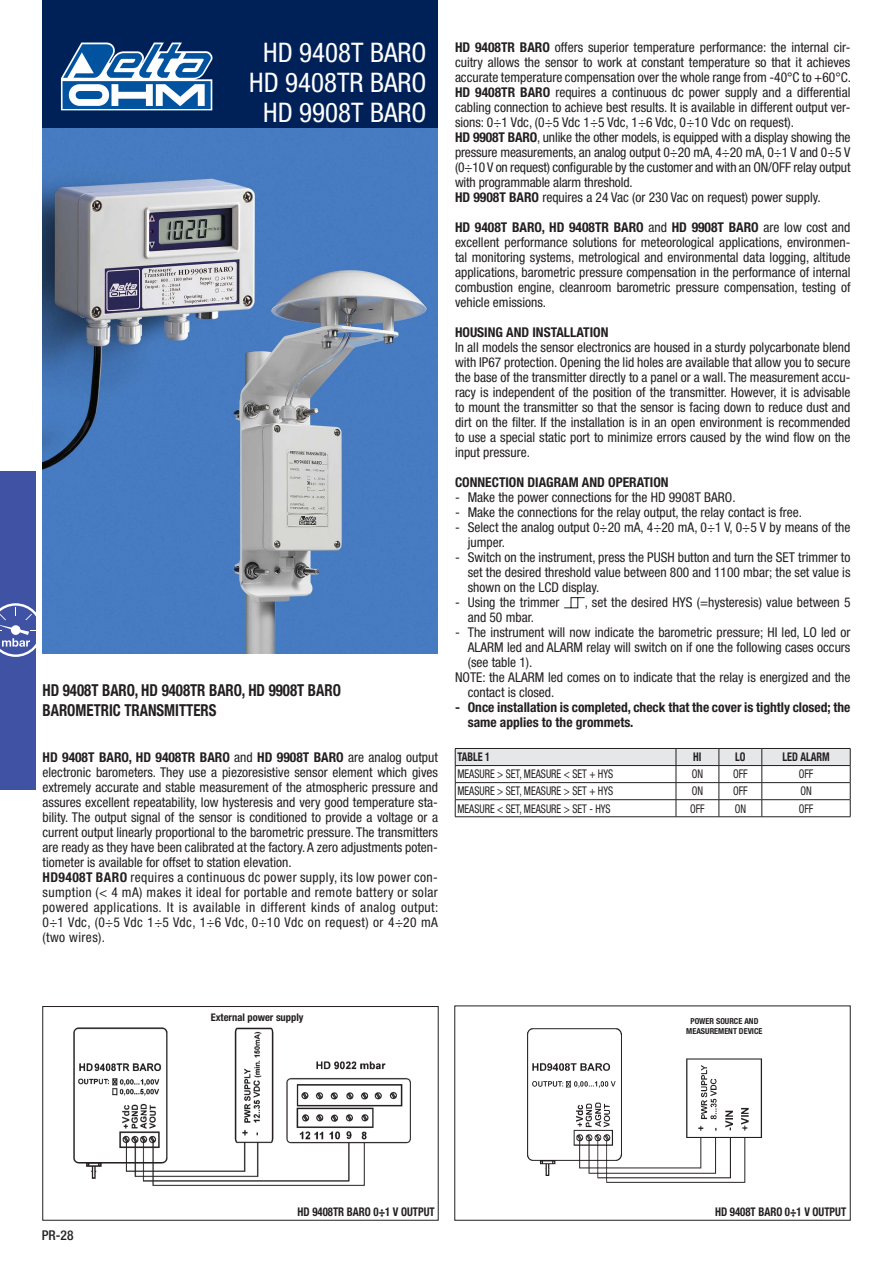
<style>
.page{position:relative;width:893px;height:1263px;background:#fff}
.page>*{position:absolute;margin:0;border:0;box-sizing:border-box;transform-origin:0 0}
.t1{font:condensed 27px "Helvetica Neue LT Std";color:#fff}
.t2{font:700 condensed 16.5px "Helvetica Neue LT Std";color:#231f20;scale:.9 1}
.Body_Text{font:condensed 13.5px/15px "Helvetica Neue LT Std";color:#231f20;text-align:justify}
.heading_2{font:condensed 13.5px/15px "Helvetica Neue LT Std";color:#231f20;text-align:justify}
.List_Bullet{font:condensed 13.5px/15px "Helvetica Neue LT Std";color:#231f20;text-align:justify}
.List_Bullet-2{font:700 condensed 13.5px/15px "Helvetica Neue LT Std";color:#231f20}
.Body_Text-2{font:700 condensed 13.5px "Helvetica Neue LT Std";color:#231f20}
.heading_1{font:700 condensed 13.5px "Helvetica Neue LT Std";color:#231f20}
.t3{font:500 condensed 13.5px "Helvetica Neue LT Std";color:#231f20}
.t4{font:condensed 12px "Helvetica Neue LT Std";color:#231f20;scale:.85 1}
.Body_Text-3{font:700 condensed 12px "Helvetica Neue LT Std";color:#231f20;scale:.9 1}
.heading_2-2{font:700 condensed 12px "Helvetica Neue LT Std";color:#231f20;scale:.85 1}
.List_Bullet-3{font:700 condensed 10.5px "Helvetica Neue LT Std";color:#231f20}
.List_Bullet-4{font:700 condensed 8.25px "Helvetica Neue LT Std";color:#231f20}
.s1{font-weight:700}
</style>
<div class="page">
<div style="left:0;top:471px;width:36px;height:318px;background:#4052a3"></div>
<svg style="left:0;top:603px;width:43px;height:54px"></svg>
<img style="left:43px;top:128px;width:395px;height:525px">
<div style="left:43px;top:0;width:395px;height:128px;background:#002158"></div>
<svg style="left:61px;top:43px;width:152px;height:67px;background:#6792bd"></svg>
<img style="left:73px;top:1027px;width:338px;height:159px">
<div style="left:43px;top:1006px;width:395px;height:214px;border:1px solid #231f20"></div>
<img style="left:527px;top:1028px;width:235px;height:155px">
<svg style="left:564px;top:597px;width:21px;height:11px"></svg>
<svg style="left:455px;top:748px;width:396px;height:68px"></svg>
<hr style="left:455px;top:816px;width:221px;height:1px;background:#231f20">
<hr style="left:676px;top:816px;width:43px;height:1px;background:#231f20">
<hr style="left:719px;top:816px;width:43px;height:1px;background:#231f20">
<hr style="left:762px;top:816px;width:88px;height:1px;background:#231f20">
<p class="t1" style="left:263px;top:37px;width:165px">HD 9408T BARO</p>
<p class="t1" style="left:249px;top:67px;width:179px">HD 9408TR BARO</p>
<p class="t1" style="left:263px;top:97px;width:165px">HD 9908T BARO</p>
<p class="t2" style="left:43px;top:680px;width:333px">HD 9408T BARO, HD 9408TR BARO, HD 9908T BARO</p>
<p class="t2" style="left:43px;top:700px;width:195px">BAROMETRIC TRANSMITTERS</p>
<p class="heading_2" style="left:43px;top:749px;width:397px"><span class="s1">HD 9408T BARO, HD 9408TR BARO</span> and <span class="s1">HD 9908T BARO</span> are analog output electronic barometers. They use a piezoresistive sensor element which gives extremely accurate and stable measurement of the atmospheric pressure and assures excellent repeatability, low hysteresis and very good temperature sta&shy;bility. The output signal of the sensor is conditioned to provide a voltage or a current output linearly proportional to the barometric pressure. The transmitters are ready as they have been calibrated at the factory. A zero adjustments poten&shy;tiometer is available for offset to station elevation.</p>
<p class="Body_Text" style="left:43px;top:869px;width:397px"><span class="s1">HD9408T BARO</span> requires a continuous dc power supply, its low power con&shy;sumption (&lt; 4 mA) makes it ideal for portable and remote battery or solar powered applications. It is available in different kinds of analog output:<br>0÷1 Vdc, (0÷5 Vdc 1÷5 Vdc, 1÷6 Vdc, 0÷10 Vdc on request) or 4÷20 mA (two wires).</p>
<p class="heading_2" style="left:455px;top:40px;width:397px"><span class="s1">HD 9408TR BARO</span> offers superior temperature performance: the internal cir&shy;cuitry allows the sensor to work at constant temperature so that it achieves accurate temperature compensation over the whole range from -40°C to +60°C.</p>
<p class="Body_Text" style="left:455px;top:85px;width:397px"><span class="s1">HD 9408TR BARO</span> requires a continuous dc power supply and a differential cabling connection to achieve best results. It is available in different output ver&shy;sions: 0÷1 Vdc, (0÷5 Vdc 1÷5 Vdc, 1÷6 Vdc, 0÷10 Vdc on request).</p>
<p class="Body_Text" style="left:455px;top:130px;width:397px"><span class="s1">HD 9908T BARO</span>, unlike the other models, is equipped with a display showing the pressure measurements, an analog output 0÷20 mA, 4÷20 mA, 0÷1 V and 0÷5 V (0÷10 V on request) configurable by the customer and with an ON/OFF relay output with programmable alarm threshold.</p>
<p class="Body_Text" style="left:455px;top:190px;width:367px"><span class="s1">HD 9908T BARO</span> requires a 24 Vac (or 230 Vac on request) power supply.</p>
<p class="heading_2" style="left:455px;top:220px;width:397px"><span class="s1">HD 9408T BARO, HD 9408TR BARO</span> and <span class="s1">HD 9908T BARO</span> are low cost and excellent performance solutions for meteorological applications, environmen&shy;tal monitoring systems, metrological and environmental data logging, altitude applications, barometric pressure compensation in the performance of internal combustion engine, cleanroom barometric pressure compensation, testing of vehicle emissions.</p>
<p class="heading_1" style="left:455px;top:324px;width:155px">HOUSING AND INSTALLATION</p>
<p class="Body_Text" style="left:455px;top:340px;width:397px">In all models the sensor electronics are housed in a sturdy polycarbonate blend with IP67 protection. Opening the lid holes are available that allow you to secure the base of the transmitter directly to a panel or a wall. The measurement accu&shy;racy is independent of the position of the transmitter. However, it is advisable to mount the transmitter so that the sensor is facing down to reduce dust and dirt on the filter. If the installation is in an open environment is recommended to use a special static port to minimize errors caused by the wind flow on the input pressure.</p>
<p class="Body_Text-2" style="left:455px;top:474px;width:215px">CONNECTION DIAGRAM AND OPERATION</p>
<p class="List_Bullet" style="left:455px;top:490px;width:282px">- Make the power connections for the HD 9908T BARO.</p>
<p class="List_Bullet" style="left:455px;top:505px;width:349px">- Make the connections for the relay output, the relay contact is free.</p>
<p class="List_Bullet" style="left:468px;top:520px;width:384px;text-indent:-13px">- Select the analog output 0÷20 mA, 4÷20 mA, 0÷1 V, 0÷5 V by means of the jumper.</p>
<p class="List_Bullet" style="left:468px;top:550px;width:384px;text-indent:-13px">- Switch on the instrument, press the PUSH button and turn the SET trimmer to set the desired threshold value between 800 and 1100 mbar; the set value is shown on the LCD display.</p>
<p class="List_Bullet" style="left:455px;top:595px;width:106px">- Using the trimmer</p>
<p class="List_Bullet" style="left:585px;top:595px;width:267px">, set the desired HYS (=hysteresis) value between 5</p>
<p class="List_Bullet" style="left:468px;top:610px;width:68px">and 50 mbar.</p>
<p class="List_Bullet" style="left:468px;top:625px;width:384px;text-indent:-13px">- The instrument will now indicate the barometric pressure; HI led, LO led or ALARM led and ALARM relay will switch on if one the following cases occurs (see table 1).</p>
<p class="Body_Text" style="left:468px;top:670px;width:384px;text-indent:-13px">NOTE: the ALARM led comes on to indicate that the relay is energized and the contact is closed.</p>
<p class="List_Bullet-2" style="left:468px;top:700px;width:384px;text-indent:-13px">- Once installation is completed, check that the cover is tightly closed; the same applies to the grommets.</p>
<p class="heading_2-2" style="left:457px;top:750px;width:40px">TABLE 1</p>
<p class="heading_2-2" style="left:693px;top:750px;width:11px">HI</p>
<p class="heading_2-2" style="left:735px;top:750px;width:14px">LO</p>
<p class="heading_2-2" style="left:782px;top:750px;width:57px">LED ALARM</p>
<p class="t4" style="left:457px;top:767px;width:185px">MEASURE &gt; SET, MEASURE &lt; SET + HYS</p>
<p class="t4" style="left:692px;top:767px;width:15px">ON</p>
<p class="t4" style="left:733px;top:767px;width:19px">OFF</p>
<p class="t4" style="left:799px;top:767px;width:19px">OFF</p>
<p class="t4" style="left:457px;top:784px;width:185px">MEASURE &gt; SET, MEASURE &gt; SET + HYS</p>
<p class="t4" style="left:692px;top:784px;width:15px">ON</p>
<p class="t4" style="left:733px;top:784px;width:19px">OFF</p>
<p class="t4" style="left:800px;top:784px;width:15px">ON</p>
<p class="t4" style="left:457px;top:801px;width:182px">MEASURE &lt; SET, MEASURE &gt; SET - HYS</p>
<p class="t4" style="left:690px;top:801px;width:19px">OFF</p>
<p class="t4" style="left:735px;top:801px;width:15px">ON</p>
<p class="t4" style="left:799px;top:801px;width:19px">OFF</p>
<p class="List_Bullet-3" style="left:211px;top:1011px;width:94px">External power supply</p>
<p class="List_Bullet-4" style="left:690px;top:1016px;width:70px">POWER SOURCE AND</p>
<p class="List_Bullet-4" style="left:686px;top:1026px;width:78px">MEASUREMENT DEVICE</p>
<p class="t3" style="left:42px;top:1227px;width:33px">PR-28</p>
<p class="Body_Text-3" style="left:298px;top:1204px;width:154px">HD 9408TR BARO 0÷1 V OUTPUT</p>
<p class="Body_Text-3" style="left:715px;top:1204px;width:147px">HD 9408T BARO 0÷1 V OUTPUT</p>
</div>
